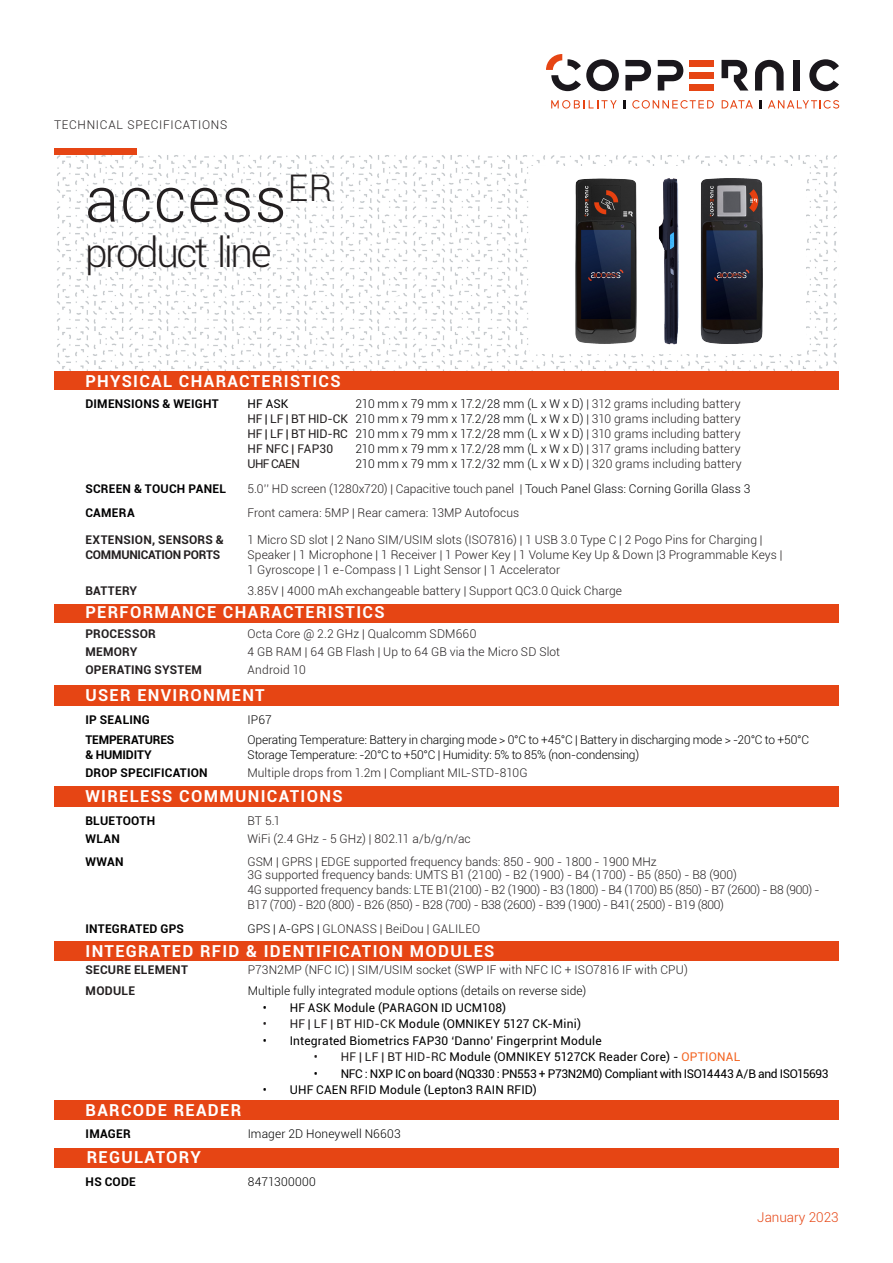
<style>
.page{position:relative;width:893px;height:1263px;background:#fff}
.page>*{position:absolute;margin:0;border:0;box-sizing:border-box;transform-origin:0 0}
.t1{font:300 63px "Roboto";letter-spacing:.02em;color:#231f20}
.t2{font:300 40.5px "Roboto";letter-spacing:-.06em;color:#231f20}
.t3{font:700 16.5px "Roboto";letter-spacing:.08em;color:#fff}
.t4{font:300 13.5px "Roboto";color:#e64514}
.t5{font:300 12px/15px "Roboto";letter-spacing:.005em;color:#231f20}
.t6{font:300 12px/15px "Roboto";letter-spacing:.01em;color:#000002;text-align:justify}
.t7{font:300 12px "Roboto";letter-spacing:-.01em;color:#000001}
.t8{font:12px "Roboto";letter-spacing:.01em;color:#000001}
.t9{font:300 12px/15px "Roboto";letter-spacing:-.025em;color:#231f20}
.t10{font:700 12px "Roboto";letter-spacing:.02em;color:#231f20}
.t11{font:12px "Roboto";letter-spacing:-.025em;color:#000001}
.t12{font:700 12px "Roboto";letter-spacing:.02em;color:#000001}
.t13{font:700 12px "Roboto";letter-spacing:.02em;color:#000002}
.t14{font:300 12px "Roboto";letter-spacing:.06em;color:#231f20}
.t15{font:300 12px "Roboto";letter-spacing:.01em;color:#000001}
.t16{font:700 12px "Roboto";letter-spacing:-.01em;color:#000001}
.t17{font:700 12px "Roboto";letter-spacing:-.02em;color:#231f20}
.t18{font:300 12px "Roboto";letter-spacing:.03em;color:#000001}
.t19{font:12px "Roboto";letter-spacing:-.045em;color:#231f20}
.t20{font:12px "Roboto";color:#000002}
.s1{color:#231f20}
.s2{font-weight:400;color:#231f20}
.s3{color:#000002}
.s4{color:#000001}
.s5{color:#f36421}
</style>
<div class="page">
<img style="left:54px;top:154px;width:785px;height:218px">
<div style="left:530px;top:166px;width:275px;height:188px;background:#fff"></div>
<svg style="left:623px;top:100px;width:2px;height:8px"></svg>
<svg style="left:759px;top:100px;width:3px;height:8px"></svg>
<svg style="left:551px;top:100px;width:66px;height:9px"></svg>
<svg style="left:632px;top:100px;width:82px;height:9px"></svg>
<svg style="left:722px;top:100px;width:31px;height:8px"></svg>
<svg style="left:768px;top:100px;width:71px;height:9px"></svg>
<div style="left:689px;top:60px;width:24px;height:6px;background:#e64514"></div>
<div style="left:689px;top:72px;width:24px;height:6px;background:#e64514"></div>
<div style="left:689px;top:84px;width:24px;height:6px;background:#e64514"></div>
<svg style="left:809px;top:59px;width:30px;height:32px"></svg>
<div style="left:793px;top:60px;width:7px;height:30px;background:#1a171c"></div>
<svg style="left:546px;top:54px;width:73px;height:37px"></svg>
<svg style="left:755px;top:60px;width:29px;height:31px"></svg>
<svg style="left:721px;top:60px;width:27px;height:31px"></svg>
<svg style="left:658px;top:60px;width:25px;height:31px"></svg>
<svg style="left:625px;top:60px;width:26px;height:31px"></svg>
<div style="left:54px;top:148px;width:82px;height:6px;background:#e64514"></div>
<div style="left:54px;top:604px;width:785px;height:18px;background:#e64514"></div>
<div style="left:54px;top:372px;width:785px;height:18px;background:#e64514"></div>
<div style="left:54px;top:686px;width:785px;height:20px;background:#e64514"></div>
<div style="left:54px;top:787px;width:785px;height:20px;background:#e64514"></div>
<div style="left:54px;top:941px;width:785px;height:20px;background:#e64514"></div>
<div style="left:54px;top:1100px;width:785px;height:20px;background:#e64514"></div>
<img style="left:564px;top:178px;width:205px;height:177px">
<div style="left:54px;top:1148px;width:785px;height:20px;background:#e64514"></div>
<p class="t14" style="left:54px;top:116px;width:175px">TECHNICAL SPECIFICATIONS</p>
<h1 class="t1" style="left:85px;top:156px;width:249px">access<sup>ER</sup></h1>
<h2 class="t2" style="left:85px;top:224px;width:188px">product line</h2>
<h3 class="t3" style="left:85px;top:369px;width:257px">PHYSICAL CHARACTERISTICS</h3>
<p class="t13" style="left:85px;top:395px;width:135px">DIMENSIONS &amp; WEIGHT</p>
<p class="t20" style="left:247px;top:395px;width:43px">HF ASK</p>
<p class="t6" style="left:247px;top:396px;width:495px;text-indent:108px">210 mm x 79 mm x 17.2/28 mm (L x W x D) <span class="s1">| 312 grams including battery </span><span class="s2">HF | LF | BT HID-CK</span> 210 mm x 79 mm x 17.2/28 mm (L x W x D) <span class="s1">| 310 grams including battery </span><span class="s2">HF | LF | BT HID-RC</span> 210 mm x 79 mm x 17.2/28 mm (L x W x D) <span class="s1">| 310 grams including battery </span><span class="s2">HF NFC | FAP30</span></p>
<p class="t6" style="left:355px;top:441px;width:387px">210 mm x 79 mm x 17.2/28 mm (L x W x D) <span class="s1">| 317 grams including battery</span></p>
<p class="t19" style="left:247px;top:455px;width:54px">UHF CAEN</p>
<p class="t6" style="left:355px;top:456px;width:388px">210 mm x 79 mm x 17.2/32 mm (L x W x D) <span class="s1">| 320 grams including battery</span></p>
<p class="t13" style="left:85px;top:480px;width:142px">SCREEN &amp; TOUCH PANEL</p>
<p class="t5" style="left:247px;top:481px;width:504px">5.0’’ HD screen (1280x720) | Capacitive touch panel | <span class="s3">Touch Panel Glass: Corning Gorilla Glass 3</span></p>
<p class="t13" style="left:85px;top:504px;width:51px">CAMERA</p>
<p class="t5" style="left:247px;top:505px;width:273px">Front camera: 5MP | Rear camera: 13MP Autofocus</p>
<p class="t10" style="left:85px;top:531px;width:140px">EXTENSION, SENSORS &amp;</p>
<p class="t5" style="left:247px;top:532px;width:517px">1 Micro SD slot | 2 Nano SIM/USIM slots (ISO7816) | 1 USB 3.0 Type C | 2 Pogo Pins for Charging |</p>
<p class="t17" style="left:85px;top:546px;width:136px">COMMUNICATION PORTS</p>
<p class="t5" style="left:247px;top:547px;width:537px">Speaker | 1 Microphone | 1 Receiver | 1 Power Key | 1 Volume Key Up &amp; Down |3 Programmable Keys |<br>1 Gyroscope | 1 e-Compass | 1 Light Sensor | 1 Accelerator</p>
<p class="t10" style="left:85px;top:582px;width:53px">BATTERY</p>
<p class="t5" style="left:247px;top:583px;width:376px">3.85V | 4000 mAh exchangeable battery | Support QC3.0 Quick Charge</p>
<p class="t10" style="left:85px;top:625px;width:72px">PROCESSOR</p>
<p class="t5" style="left:247px;top:625px;width:230px">Octa Core @ 2.2 GHz | Qualcomm SDM660</p>
<p class="t10" style="left:85px;top:643px;width:54px">MEMORY</p>
<p class="t5" style="left:247px;top:643px;width:314px">4 GB RAM | 64 GB Flash | Up to 64 GB via the Micro SD Slot</p>
<p class="t10" style="left:85px;top:661px;width:118px">OPERATING SYSTEM</p>
<p class="t5" style="left:247px;top:661px;width:60px">Android 10</p>
<h3 class="t3" style="left:85px;top:684px;width:181px">USER ENVIRONMENT</h3>
<p class="t12" style="left:85px;top:711px;width:66px">IP SEALING</p>
<p class="t7" style="left:247px;top:711px;width:26px">IP67</p>
<p class="t16" style="left:85px;top:731px;width:90px">TEMPERATURES</p>
<p class="t7" style="left:247px;top:731px;width:563px">Operating Temperature: Battery in charging mode &gt; 0°C to +45°C | Battery in discharging mode &gt; -20°C to +50°C</p>
<p class="t16" style="left:85px;top:746px;width:68px">&amp; HUMIDITY</p>
<p class="t7" style="left:247px;top:746px;width:393px">Storage Temperature: -20°C to +50°C | Humidity: 5% to 85% (non-condensing)</p>
<p class="t12" style="left:85px;top:764px;width:124px">DROP SPECIFICATION</p>
<p class="t5" style="left:247px;top:764px;width:282px">Multiple drops from 1.2m | Compliant MIL-STD-810G</p>
<h3 class="t3" style="left:85px;top:785px;width:259px">WIRELESS COMMUNICATIONS</h3>
<p class="t12" style="left:85px;top:812px;width:71px">BLUETOOTH</p>
<p class="t5" style="left:247px;top:813px;width:35px">BT 5.1</p>
<p class="t12" style="left:85px;top:830px;width:36px">WLAN</p>
<p class="t5" style="left:247px;top:831px;width:225px">WiFi (2.4 GHz - 5 GHz) | 802.11 a/b/g/n/ac</p>
<p class="t12" style="left:85px;top:853px;width:40px">WWAN</p>
<p class="t5" style="left:247px;top:854px;width:491px;line-height:13.5px">GSM | GPRS | EDGE supported frequency bands: 850 - 900 - 1800 - 1900 MHz<br>3G supported frequency bands: UMTS B1 (2100) - B2 (1900) - B4 (1700) - B5 (850) - B8 (900)</p>
<p class="t9" style="left:247px;top:882px;width:574px">4G supported frequency bands: LTE B1(2100) - B2 (1900) - B3 (1800) - B4 (1700) B5 (850) - B7 (2600) - B8 (900) -<br>B17 (700) - B20 (800) - B26 (850) - B28 (700) - B38 (2600) - B39 (1900) - B41( 2500) - B19 (800)</p>
<p class="t12" style="left:85px;top:920px;width:100px">INTEGRATED GPS</p>
<p class="t5" style="left:247px;top:921px;width:234px"><span class="s4">GPS | A-GPS |</span> GLONASS | BeiDou | GALILEO</p>
<h3 class="t3" style="left:86px;top:939px;width:410px">INTEGRATED RFID &amp; IDENTIFICATION MODULES</h3>
<h3 class="t3" style="left:85px;top:600px;width:301px">PERFORMANCE CHARACTERISTICS</h3>
<p class="t10" style="left:86px;top:962px;width:104px">SECURE ELEMENT</p>
<p class="t5" style="left:248px;top:962px;width:442px">P73N2MP (NFC IC) | SIM/USIM socket (SWP IF with NFC IC + ISO7816 IF with CPU)</p>
<p class="t10" style="left:86px;top:983px;width:51px">MODULE</p>
<p class="t7" style="left:248px;top:983px;width:340px">Multiple fully integrated module options (details on reverse side)</p>
<p class="t8" style="left:263px;top:999px;width:245px">• HF ASK Module (PARAGON ID UCM108)</p>
<p class="t8" style="left:263px;top:1016px;width:320px"><span class="s1">• HF | LF | BT HID-CK</span> Module (OMNIKEY 5127 CK-Mini)</p>
<p class="t8" style="left:263px;top:1032px;width:340px">• Integrated Biometrics FAP30 ‘Danno’ Fingerprint Module</p>
<p class="t8" style="left:314px;top:1049px;width:428px"><span class="s1">• HF | LF | BT HID-RC</span> Module (OMNIKEY 5127CK Reader Core) - <span class="s5">OPTIONAL</span></p>
<p class="t11" style="left:314px;top:1065px;width:516px">• NFC : NXP IC on board (NQ330 : PN553 + P73N2M0) Compliant with ISO14443 A/B and ISO15693</p>
<p class="t8" style="left:263px;top:1082px;width:276px">• UHF CAEN RFID Module (Lepton3 RAIN RFID)</p>
<h3 class="t3" style="left:86px;top:1098px;width:157px">BARCODE READER</h3>
<p class="t12" style="left:86px;top:1125px;width:46px">IMAGER</p>
<p class="t15" style="left:248px;top:1125px;width:155px">Imager 2D Honeywell N6603</p>
<h3 class="t3" style="left:87px;top:1146px;width:116px">REGULATORY</h3>
<p class="t12" style="left:86px;top:1173px;width:52px">HS CODE</p>
<p class="t18" style="left:248px;top:1173px;width:70px">8471300000</p>
<p class="t4" style="left:757px;top:1208px;width:83px">January 2023</p>
</div>
